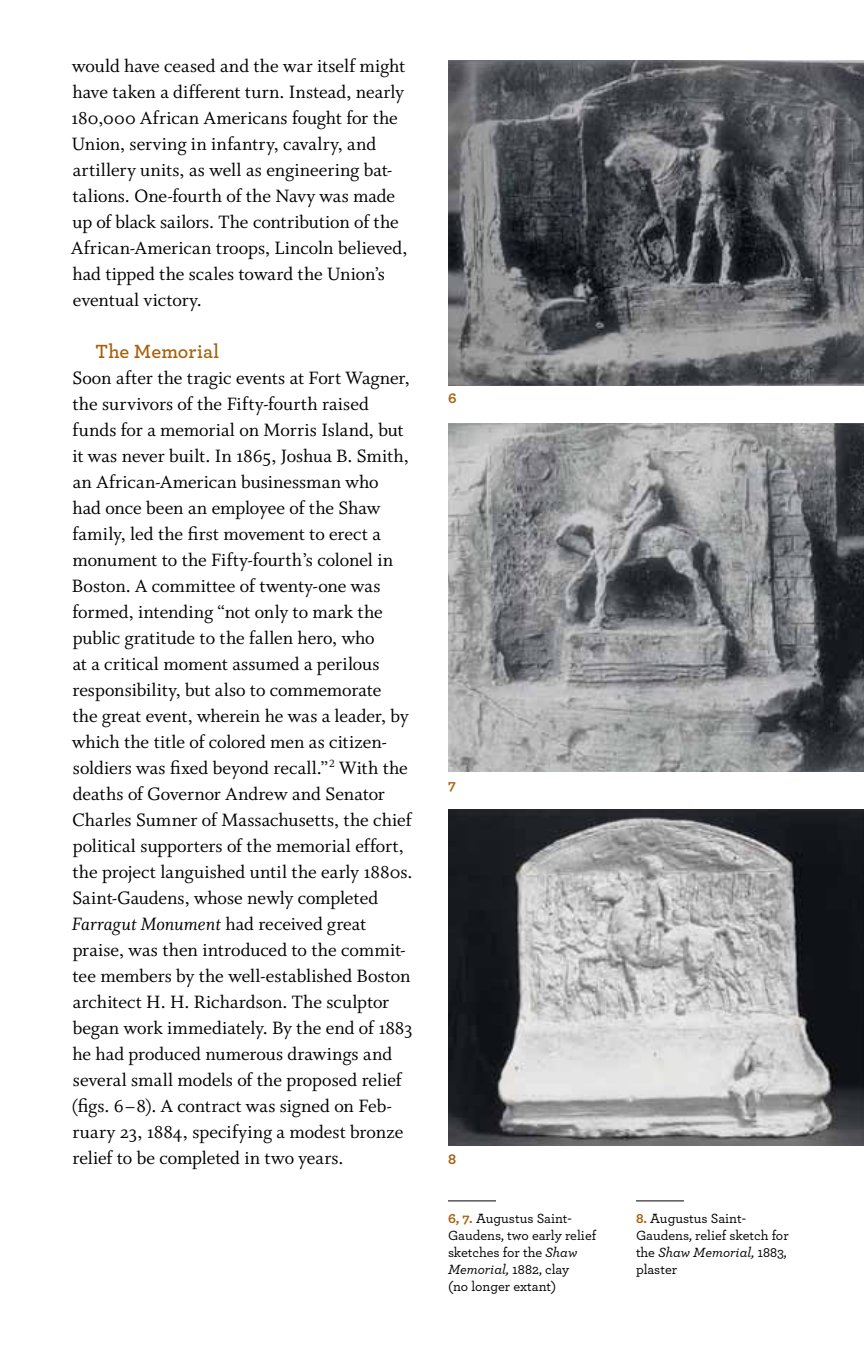
<style>
.page{position:relative;width:864px;height:1368px;background:#fff}
.page>*{position:absolute;margin:0;border:0;box-sizing:border-box;transform-origin:0 0}
.t1{font:20px/26px "Whitman Roman Os F";color:#000}
.t2{font:20px "Whitman Italic Os F";letter-spacing:-.005em;color:#000}
.t3{font:600 20px "Archer";letter-spacing:.005em;color:#a7600c}
.t4{font:700 15px "Archer";color:#a7600c}
.t5{font:500 14px/17px "Archer";color:#000}
.s1{font-family:"Whitman Roman Os F"}
.s2{font-weight:700;color:#a7600c}
.s3{font-style:italic}
</style>
<div class="page">
<hr style="left:636px;top:1201px;width:48px;height:1px;background:#000">
<hr style="left:448px;top:1201px;width:48px;height:1px;background:#000">
<img style="left:448px;top:809px;width:416px;height:337px">
<img style="left:448px;top:60px;width:416px;height:325px">
<img style="left:448px;top:424px;width:416px;height:348px">
<p class="t1" style="left:71px;top:53px;width:338px">would have ceased and the war itself might have taken a different turn. Instead, nearly 180,000 African Americans fought for the Union, serving in infantry, cavalry, and artillery units, as well as engineering bat&shy;talions. One-fourth of the Navy was made up of black sailors. The contribution of the African-American troops, Lincoln believed, had tipped the scales toward the Union’s eventual victory.</p>
<p class="t3" style="left:95px;top:336px;width:125px">The Memorial</p>
<p class="t1" style="left:72px;top:365px;width:342px">Soon after the tragic events at Fort Wagner, the survivors of the Fifty-fourth raised funds for a memorial on Morris Island, but it was never built. In 1865, Joshua B. Smith, an African-American businessman who<br>had once been an employee of the Shaw family, led the first movement to erect a monument to the Fifty-fourth’s colonel in Boston. A committee of twenty-one was formed, intending “not only to mark the public gratitude to the fallen hero, who<br>at a critical moment assumed a perilous responsibility, but also to commemorate<br>the great event, wherein he was a leader, by which the title of colored men as citizen&shy;soldiers was fixed beyond recall.”<sup>2</sup> With the deaths of Governor Andrew and Senator Charles Sumner of Massachusetts, the chief political supporters of the memorial effort, the project languished until the early 1880s.<br>Saint-Gaudens, whose newly completed</p>
<p class="t2" style="left:72px;top:913px;width:296px">Farragut Monument <span class="s1">had received great</span></p>
<p class="t1" style="left:72px;top:937px;width:342px">praise, was then introduced to the commit&shy;tee members by the well-established Boston architect H. H. Richardson. The sculptor began work immediately. By the end of 1883 he had produced numerous drawings and several small models of the proposed relief (figs. 6–8). A contract was signed on Feb&shy;ruary 23, 1884, specifying a modest bronze relief to be completed in two years.</p>
<p class="t4" style="left:448px;top:387px;width:10px">6</p>
<p class="t4" style="left:448px;top:774px;width:9px">7</p>
<p class="t4" style="left:448px;top:1147px;width:10px">8</p>
<p class="t5" style="left:448px;top:1209px;width:150px"><span class="s2">6, 7.</span> Augustus Saint-<br>Gaudens, two early relief sketches for the <span class="s3">Shaw<br>Memorial,</span> 1882, clay<br>(no longer extant)</p>
<p class="t5" style="left:636px;top:1209px;width:154px"><span class="s2">8.</span> Augustus Saint-<br>Gaudens, relief sketch for the <span class="s3">Shaw Memorial,</span> 1883, plaster</p>
</div>
